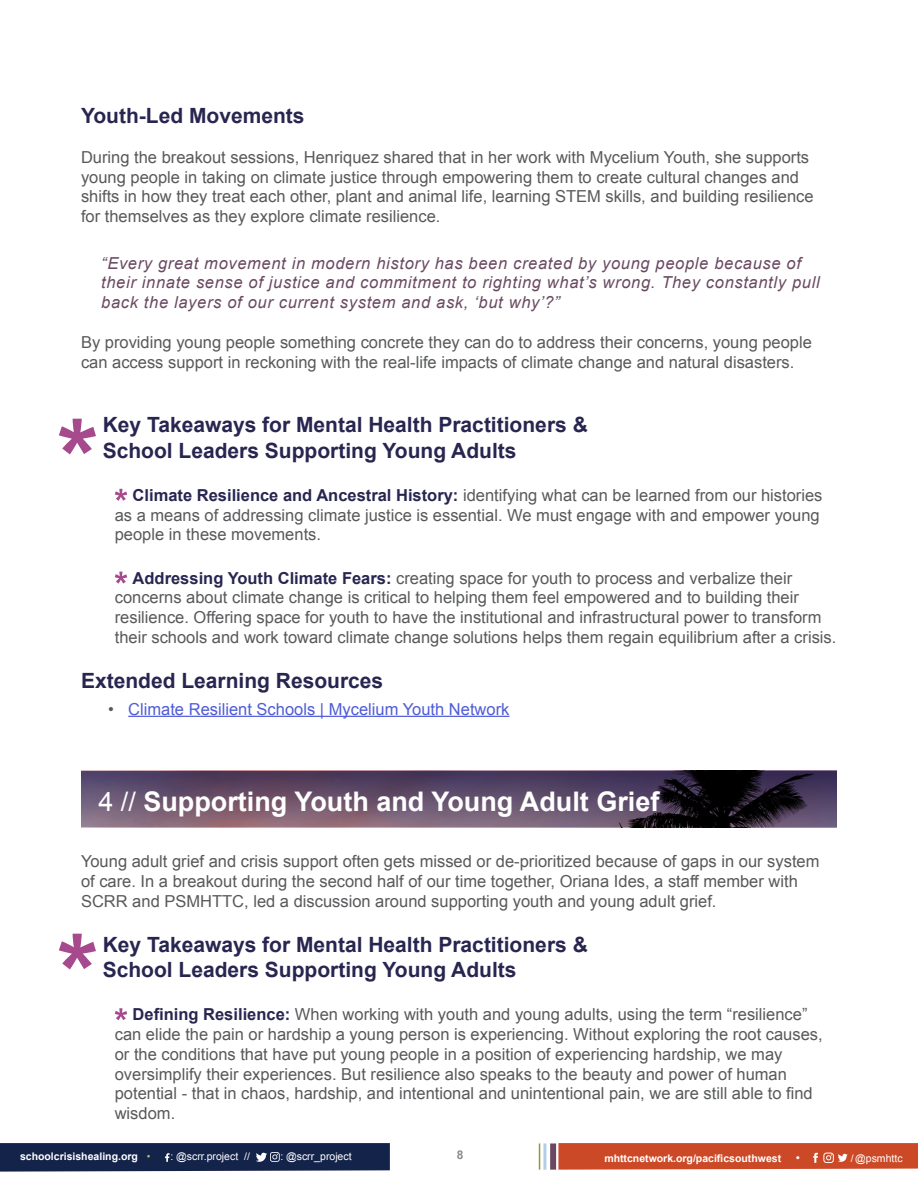
<style>
.page{position:relative;width:918px;height:1188px;background:#fff}
.page>*{position:absolute;margin:0;border:0;box-sizing:border-box;transform-origin:0 0}
.Section_Title{font:700 27px "Arial";color:#fff}
.Subsection_Title_2{font:700 21px/25.2px "Arial";color:#282650}
.Body{font:16.5px/19.8px "Arial";color:#58595b}
.Body-2{font:italic 16.5px/19.8px "Arial";letter-spacing:.04em;color:#6a4a62}
.t1{font:16.5px "Arial";color:#4f5cd6}
.t2{font:700 12px "Arial";color:#8a8c8e}
.t3{font:700 10.5px "Arial";color:#fff}
.t4{font:10.5px "Arial";color:#fff}
.s1{font-weight:700;color:#282650}
.s2{color:#58595b}
.s3{font-weight:400}
.s4{font-weight:400;color:#9ec963}
.s5{font-weight:400;font-size:12px}
</style>
<div class="page">
<svg style="left:558px;top:1143px;width:360px;height:27px;background:#ce5231"></svg>
<svg style="left:0;top:1143px;width:390px;height:29px;background:#1f2d52"></svg>
<div style="left:550px;top:1143px;width:6px;height:27px;background:#6a4a62"></div>
<hr style="left:543px;top:1143px;width:3px;height:27px;background:#b2cee6">
<svg style="left:539px;top:1143px;width:1px;height:27px"></svg>
<hr style="left:128px;top:716px;width:381px;height:1px;background:#4f5cd6">
<svg style="left:115px;top:489px;width:12px;height:12px"></svg>
<svg style="left:115px;top:572px;width:12px;height:12px"></svg>
<img style="left:81px;top:771px;width:756px;height:57px">
<svg style="left:81px;top:772px;width:756px;height:55px;background:#57455c"></svg>
<svg style="left:115px;top:1008px;width:12px;height:12px"></svg>
<svg style="left:59px;top:419px;width:37px;height:35px"></svg>
<svg style="left:59px;top:934px;width:37px;height:35px"></svg>
<p class="Subsection_Title_2" style="left:81px;top:104px;width:225px">Youth-Led Movements</p>
<p class="Body" style="left:81px;top:147px;width:734px">During the breakout sessions, Henriquez shared that in her work with Mycelium Youth, she supports young people in taking on climate justice through empowering them to create cultural changes and shifts in how they treat each other, plant and animal life, learning STEM skills, and building resilience for themselves as they explore climate resilience.</p>
<p class="Body-2" style="left:101px;top:253px;width:720px">“Every great movement in modern history has been created by young people because of their innate sense of justice and commitment to righting what’s wrong. They constantly pull back the layers of our current system and ask, ‘but why’?”</p>
<p class="Body" style="left:81px;top:332px;width:732px">By providing young people something concrete they can do to address their concerns, young people can access support in reckoning with the real-life impacts of climate change and natural disasters.</p>
<p class="Subsection_Title_2" style="left:103px;top:413px;width:487px">Key Takeaways for Mental Health Practitioners &amp;<br>School Leaders Supporting Young Adults</p>
<p class="Body" style="left:115px;top:485px;width:709px;text-indent:18px"><span class="s1">Climate Resilience and Ancestral History:</span> identifying what can be learned from our histories as a means of addressing climate justice is essential. We must engage with and empower young people in these movements.</p>
<p class="Body" style="left:115px;top:568px;width:723px;text-indent:18px"><span class="s1">Addressing Youth Climate Fears:</span> creating space for youth to process and verbalize their concerns about climate change is critical to helping them feel empowered and to building their resilience. Offering space for youth to have the institutional and infrastructural power to transform their schools and work toward climate change solutions helps them regain equilibrium after a crisis.</p>
<p class="Subsection_Title_2" style="left:81px;top:669px;width:304px">Extended Learning Resources</p>
<p class="t1" style="left:108px;top:698px;width:403px"><span class="s2">•</span> Climate Resilient Schools | Mycelium Youth Network</p>
<p class="Section_Title" style="left:98px;top:783px;width:562px"><span class="s3">4 //</span> Supporting Youth and Young Adult Grief</p>
<p class="Body" style="left:81px;top:852px;width:740px">Young adult grief and crisis support often gets missed or de-prioritized because of gaps in our system of care. In a breakout during the second half of our time together, Oriana Ides, a staff member with<br>SCRR and PSMHTTC, led a discussion around supporting youth and young adult grief.</p>
<p class="Subsection_Title_2" style="left:103px;top:933px;width:487px">Key Takeaways for Mental Health Practitioners &amp;<br>School Leaders Supporting Young Adults</p>
<p class="Body" style="left:115px;top:1005px;width:710px;text-indent:18px"><span class="s1">Defining Resilience:</span> When working with youth and young adults, using the term “resilience” can elide the pain or hardship a young person is experiencing. Without exploring the root causes, or the conditions that have put young people in a position of experiencing hardship, we may oversimplify their experiences. But resilience also speaks to the beauty and power of human potential - that in chaos, hardship, and intentional and unintentional pain, we are still able to find wisdom.</p>
<p class="t3" style="left:20px;top:1150px;width:132px">schoolcrisishealing.org <span class="s4">•</span></p>
<p class="t4" style="left:170px;top:1150px;width:81px">: @scrr.project //</p>
<p class="t4" style="left:280px;top:1150px;width:73px">: @scrr_project</p>
<p class="t2" style="left:457px;top:1147px;width:8px">8</p>
<p class="t3" style="left:604px;top:1151px;width:197px">mhttcnetwork.org/pacificsouthwest <span class="s5">•</span></p>
<p class="t4" style="left:851px;top:1151px;width:53px">/ @psmhttc</p>
</div>
